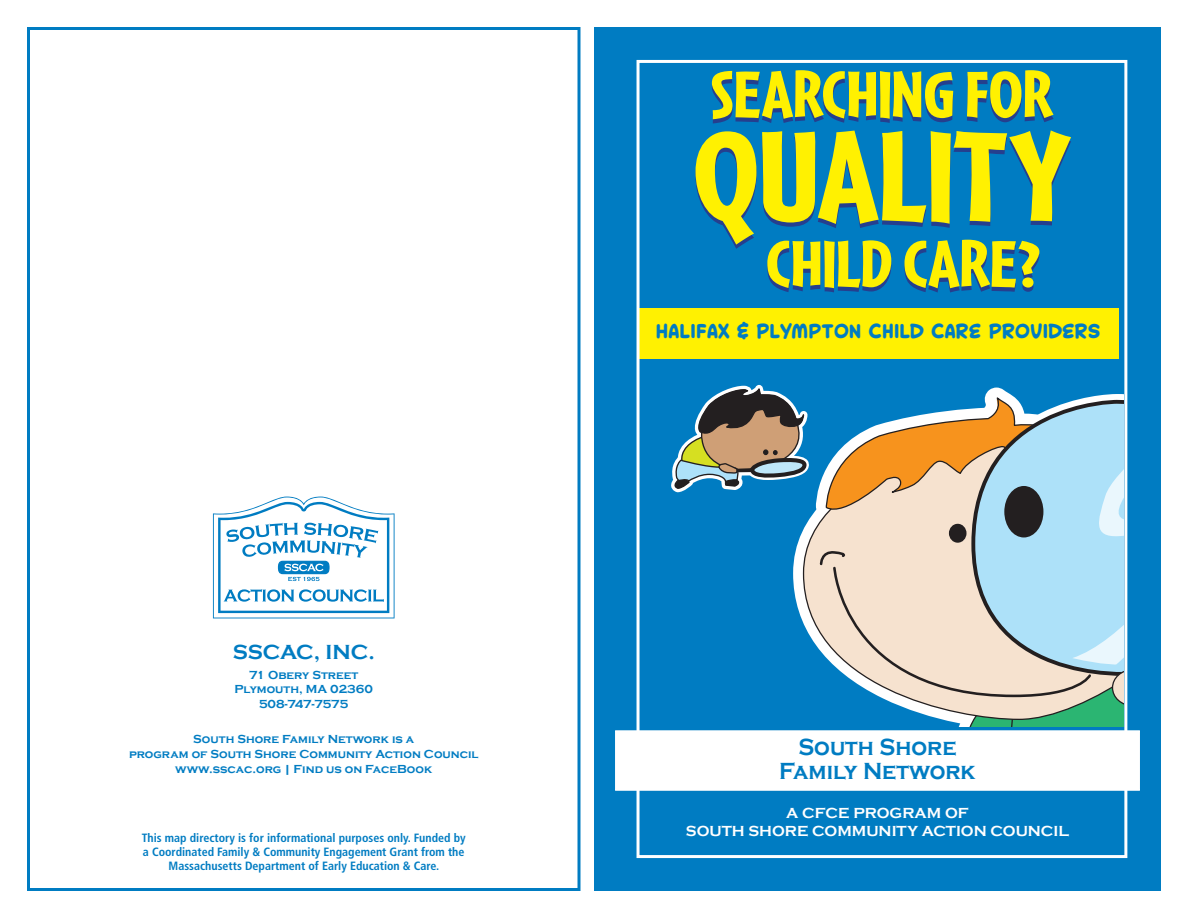
<style>
.page{position:relative;width:1188px;height:918px;background:#fff}
.page>*{position:absolute;margin:0;border:0;box-sizing:border-box;transform-origin:0 0}
.t1{font:700 24px "Copperplate Gothic";color:#007cc2;scale:.92 1}
.t2{font:700 21px "Copperplate Gothic";letter-spacing:-.005em;color:#007cc2}
.t3{font:700 18px "Collector Comic";color:#007cc2}
.t4{font:700 15px/17.5px "Copperplate Gothic";color:#fff;text-align:center}
.Paragraph_Style_1{font:700 condensed 12px/14.4px "Frutiger LT Std";color:#007cc2;text-align:center}
.t5{font:700 12px/15px "Copperplate Gothic";color:#007cc2;text-align:center}
</style>
<div class="page">
<div style="left:594px;top:27px;width:567px;height:864px;background:#007cc2"></div>
<div style="left:27px;top:27px;width:553px;height:864px;border:3px solid #007cc2"></div>
<svg style="left:793px;top:532px;width:9px;height:88px"></svg>
<svg style="left:802px;top:504px;width:14px;height:141px"></svg>
<svg style="left:816px;top:388px;width:307px;height:339px;background:#b4c5c3"></svg>
<svg style="left:671px;top:385px;width:138px;height:107px"></svg>
<div style="left:637px;top:308px;width:481px;height:50px;background:#fff101"></div>
<div style="left:637px;top:60px;width:490px;height:798px;border:3px solid #fff"></div>
<div style="left:615px;top:730px;width:525px;height:61px;background:#fff;border:1px solid #fff"></div>
<svg style="left:213px;top:497px;width:182px;height:121px"></svg>
<svg style="left:696px;top:130px;width:375px;height:163px"></svg>
<svg style="left:712px;top:70px;width:342px;height:53px"></svg>
<p class="t2" style="left:233px;top:641px;width:144px">SSCAC, INC.</p>
<p class="t5" style="left:249px;top:668px;width:111px">71 Obery Street</p>
<p class="t5" style="left:234px;top:682px;width:140px">Plymouth, MA 02360</p>
<p class="t5" style="left:259px;top:697px;width:91px">508-747-7575</p>
<p class="t5" style="left:129px;top:732px;width:351px">South Shore Family Network is a<br>program of South Shore Community Action Council www.sscac.org | Find us on FaceBook</p>
<p class="Paragraph_Style_1" style="left:142px;top:830px;width:325px">This map directory is for informational purposes only. Funded by a Coordinated Family &amp; Community Engagement Grant from the<br>Massachusetts Department of Early Education &amp; Care.</p>
<p class="t3" style="left:656px;top:317px;width:446px">HALIFAX &amp; PLYMPTON CHILD CARE PROVIDERS</p>
<p class="t1" style="left:798px;top:734px;width:173px">South Shore</p>
<p class="t1" style="left:779px;top:758px;width:215px">Family Network</p>
<p class="t4" style="left:686px;top:805px;width:385px">A CFCE PROGRAM OF<br>SOUTH SHORE COMMUNITY ACTION COUNCIL</p>
</div>
